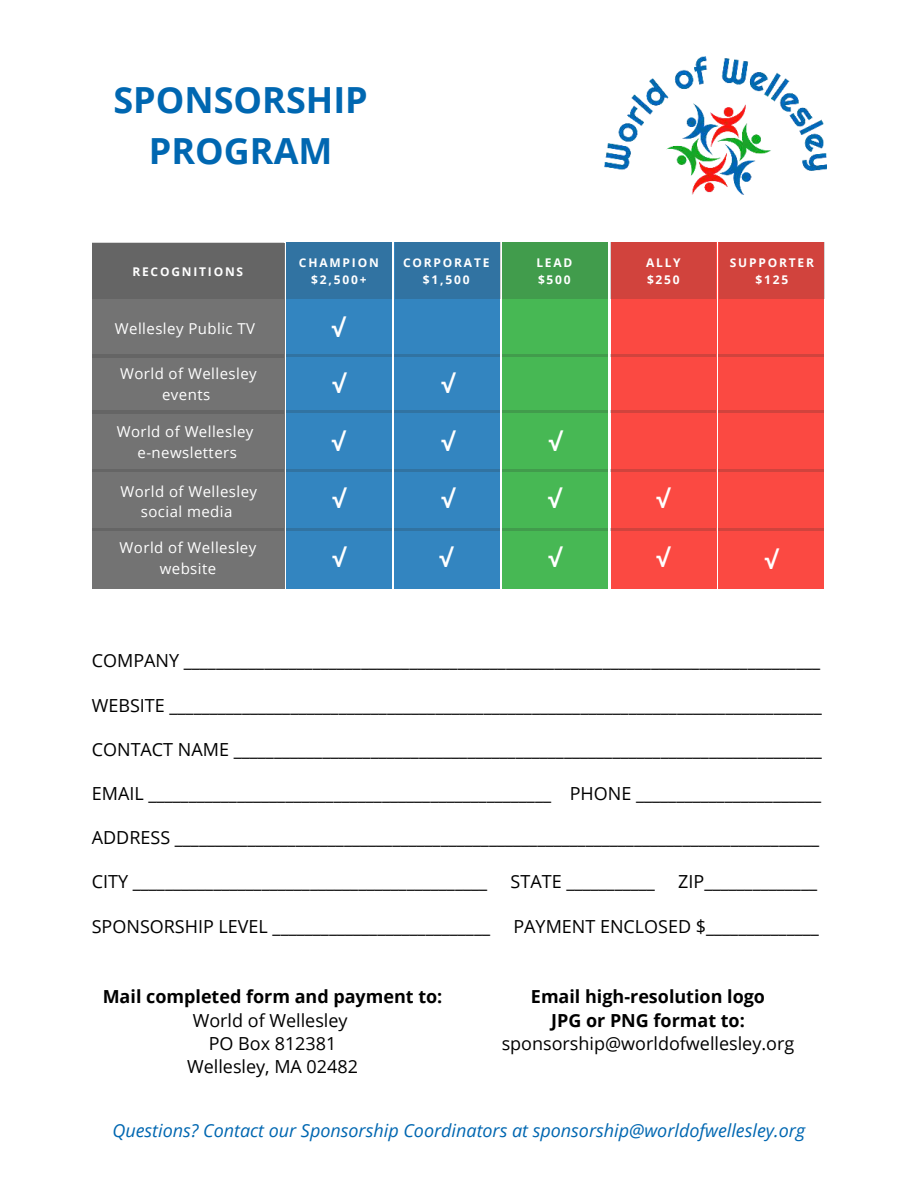
<style>
.page{position:relative;width:918px;height:1188px;background:#fff}
.page>*{position:absolute;margin:0;border:0;box-sizing:border-box;transform-origin:0 0}
.t1{font:700 36px/50.2px "Open Sans";color:#0067b1;text-align:center}
.t2{font:700 24px "Open Sans";color:#fff}
.t3{font:18px/23.4px "Open Sans";color:#000;text-align:center}
.t4{font:italic 18px "Open Sans";color:#0067b1}
.t5{font:700 18px/23.4px "Open Sans";color:#000;text-align:center}
.t6{font:15px/20.5px "Open Sans";letter-spacing:.03em;color:#fff;text-align:center}
.t7{font:700 12px/16.5px "Open Sans";letter-spacing:.15em;color:#fff;text-align:center}
</style>
<div class="page">
<img style="left:604px;top:57px;width:222px;height:137px">
<div style="left:92px;top:243px;width:192px;height:346px;background:#737373"></div>
<hr style="left:92px;top:355px;width:191px;height:2px;background:#2d2d2d">
<hr style="left:92px;top:411px;width:191px;height:2px;background:#2d2d2d">
<hr style="left:92px;top:469px;width:191px;height:3px;background:#2d2d2d">
<hr style="left:92px;top:528px;width:191px;height:2px;background:#2d2d2d">
<div style="left:92px;top:243px;width:191px;height:56px;background:#656565"></div>
<div style="left:611px;top:243px;width:105px;height:346px;background:#fb4942"></div>
<div style="left:718px;top:243px;width:106px;height:346px;background:#fb4942"></div>
<div style="left:719px;top:243px;width:106px;height:56px;background:#d1433d"></div>
<hr style="left:718px;top:355px;width:106px;height:2px;background:#2d2d2d">
<hr style="left:718px;top:411px;width:106px;height:2px;background:#2d2d2d">
<hr style="left:718px;top:469px;width:106px;height:2px;background:#2d2d2d">
<hr style="left:718px;top:528px;width:106px;height:2px;background:#2d2d2d">
<div style="left:287px;top:243px;width:105px;height:346px;background:#3385c0"></div>
<hr style="left:287px;top:355px;width:105px;height:2px;background:#2d2d2d">
<hr style="left:287px;top:411px;width:105px;height:2px;background:#2d2d2d">
<hr style="left:287px;top:469px;width:105px;height:2px;background:#2d2d2d">
<hr style="left:287px;top:528px;width:105px;height:2px;background:#2d2d2d">
<div style="left:286px;top:243px;width:106px;height:56px;background:#3173a2"></div>
<div style="left:610px;top:243px;width:106px;height:56px;background:#d1433d"></div>
<hr style="left:610px;top:355px;width:106px;height:2px;background:#2d2d2d">
<hr style="left:610px;top:411px;width:106px;height:2px;background:#2d2d2d">
<hr style="left:610px;top:469px;width:106px;height:2px;background:#2d2d2d">
<hr style="left:610px;top:528px;width:106px;height:2px;background:#2d2d2d">
<div style="left:394px;top:243px;width:106px;height:346px;background:#3385c0"></div>
<div style="left:395px;top:243px;width:106px;height:56px;background:#3173a2"></div>
<hr style="left:394px;top:355px;width:106px;height:2px;background:#2d2d2d">
<hr style="left:394px;top:411px;width:106px;height:2px;background:#2d2d2d">
<hr style="left:394px;top:469px;width:106px;height:2px;background:#2d2d2d">
<hr style="left:394px;top:528px;width:106px;height:2px;background:#2d2d2d">
<div style="left:502px;top:243px;width:106px;height:346px;background:#47b854"></div>
<div style="left:502px;top:243px;width:106px;height:56px;background:#419c4c"></div>
<hr style="left:502px;top:355px;width:106px;height:2px;background:#2d2d2d">
<hr style="left:502px;top:411px;width:106px;height:2px;background:#2d2d2d">
<hr style="left:502px;top:469px;width:106px;height:2px;background:#2d2d2d">
<hr style="left:502px;top:528px;width:106px;height:2px;background:#2d2d2d">
<h1 class="t1" style="left:113px;top:74px;width:256px">SPONSORSHIP<br>PROGRAM</h1>
<p class="t7" style="left:132px;top:263px;width:112px">RECOGNITIONS</p>
<p class="t7" style="left:730px;top:254px;width:86px">SUPPORTER $125</p>
<p class="t7" style="left:299px;top:254px;width:81px">CHAMPION $2,500+</p>
<p class="t7" style="left:403px;top:254px;width:88px">CORPORATE $1,500</p>
<p class="t7" style="left:646px;top:254px;width:36px;text-align:left">ALLY $250</p>
<p class="t7" style="left:536px;top:254px;width:38px;text-align:left">LEAD $500</p>
<p class="t6" style="left:115px;top:318px;width:142px">Wellesley Public TV</p>
<p class="t6" style="left:120px;top:363px;width:138px">World of Wellesley events</p>
<p class="t6" style="left:117px;top:421px;width:138px">World of Wellesley e-newsletters</p>
<p class="t6" style="left:120px;top:480px;width:138px">World of Wellesley social media</p>
<p class="t6" style="left:120px;top:537px;width:138px">World of Wellesley website</p>
<h2 class="t2" style="left:331px;top:311px;width:15px">√</h2>
<h2 class="t2" style="left:332px;top:368px;width:15px">√</h2>
<h2 class="t2" style="left:331px;top:426px;width:15px">√</h2>
<h2 class="t2" style="left:332px;top:483px;width:15px">√</h2>
<h2 class="t2" style="left:332px;top:542px;width:15px">√</h2>
<h2 class="t2" style="left:441px;top:368px;width:15px">√</h2>
<h2 class="t2" style="left:441px;top:426px;width:15px">√</h2>
<h2 class="t2" style="left:441px;top:483px;width:15px">√</h2>
<h2 class="t2" style="left:439px;top:542px;width:15px">√</h2>
<h2 class="t2" style="left:549px;top:426px;width:15px">√</h2>
<h2 class="t2" style="left:548px;top:483px;width:15px">√</h2>
<h2 class="t2" style="left:548px;top:542px;width:15px">√</h2>
<h2 class="t2" style="left:656px;top:483px;width:15px">√</h2>
<h2 class="t2" style="left:656px;top:542px;width:15px">√</h2>
<h2 class="t2" style="left:764px;top:543px;width:15px">√</h2>
<p class="t3" style="left:92px;top:649px;width:730px">COMPANY _______________________________________________________________________________</p>
<p class="t3" style="left:92px;top:693px;width:732px">WEBSITE _________________________________________________________________________________</p>
<p class="t3" style="left:92px;top:737px;width:731px">CONTACT NAME _________________________________________________________________________</p>
<p class="t3" style="left:92px;top:781px;width:731px">EMAIL __________________________________________________ PHONE _______________________</p>
<p class="t3" style="left:92px;top:826px;width:729px">ADDRESS ________________________________________________________________________________</p>
<p class="t3" style="left:92px;top:870px;width:397px">CITY ____________________________________________</p>
<p class="t3" style="left:511px;top:870px;width:146px">STATE ___________</p>
<p class="t3" style="left:678px;top:870px;width:140px">ZIP______________</p>
<p class="t3" style="left:92px;top:914px;width:400px">SPONSORSHIP LEVEL ___________________________</p>
<p class="t3" style="left:513px;top:914px;width:307px">PAYMENT ENCLOSED $______________</p>
<p class="t5" style="left:103px;top:985px;width:341px">Mail completed form and payment to:</p>
<p class="t3" style="left:187px;top:1008px;width:172px">World of Wellesley<br>PO Box 812381<br>Wellesley, MA 02482</p>
<p class="t5" style="left:531px;top:985px;width:236px">Email high-resolution logo<br>JPG or PNG format to:</p>
<p class="t3" style="left:502px;top:1031px;width:294px">sponsorship@worldofwellesley.org</p>
<p class="t4" style="left:112px;top:1119px;width:694px">Questions? Contact our Sponsorship Coordinators at sponsorship@worldofwellesley.org</p>
</div>
